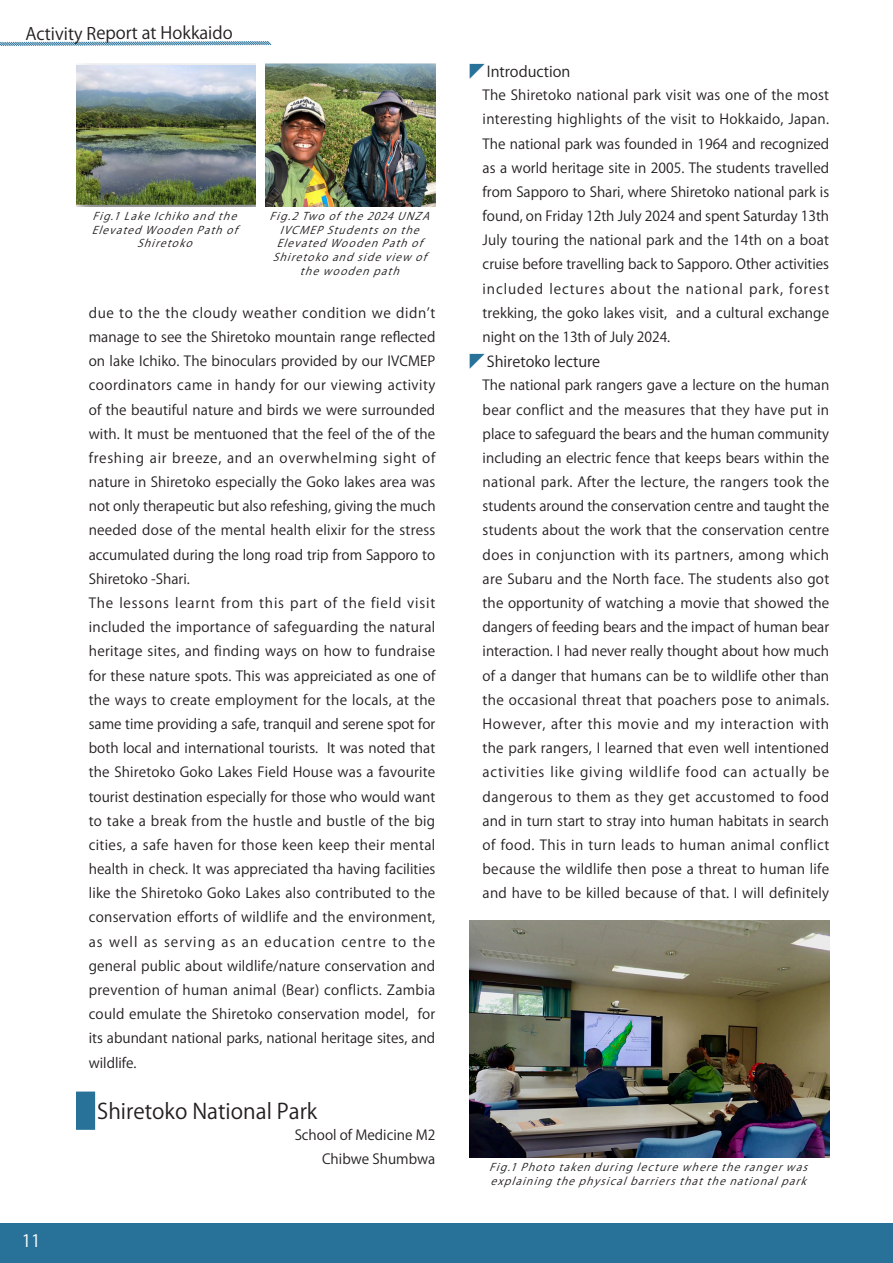
<style>
.page{position:relative;width:893px;height:1263px;background:#fff}
.page>*{position:absolute;margin:0;border:0;box-sizing:border-box;transform-origin:0 0}
.見出し2_blue{font:21.3px "Koz Go Pr 6 N";color:#231f20}
.t1{font:16.95px "Koz Go Pr 6 N";letter-spacing:-.005em;color:#231f20}
.t2{font:16.95px "Koz Go Pr 6 N";color:#fff}
.t3{font:14.85px "Koz Go Pr 6 N";color:#231f20}
.本文２段組{font:13.8px/24.2px "Koz Go Pr 6 N";color:#231f20;text-align:justify}
.レポート本文_所属氏名{font:13.8px "Koz Go Pr 6 N";color:#231f20}
.写真キャプション{font:italic 10.65px/13.8px "Koz Go Pr 6 N";color:#231f20;text-align:center}
.s1{color:#28729a}
</style>
<div class="page">
<svg style="left:0;top:41px;width:272px;height:5px"></svg>
<div style="left:0;top:1223px;width:893px;height:40px;background:#28729a"></div>
<div style="left:76px;top:1091px;width:19px;height:39px;background:#28729a"></div>
<img style="left:77px;top:64px;width:178px;height:142px">
<img style="left:266px;top:64px;width:170px;height:142px">
<img style="left:470px;top:921px;width:359px;height:237px">
<p class="t1" style="left:26px;top:24px;width:209px">Activity Report at Hokkaido</p>
<p class="写真キャプション" style="left:92px;top:209px;width:154px">Fig.1 Lake Ichiko and the<br>Elevated Wooden Path of<br>Shiretoko</p>
<p class="写真キャプション" style="left:270px;top:209px;width:168px">Fig.2 Two of the 2024 UNZA<br>IVCMEP Students on the<br>Elevated Wooden Path of<br>Shiretoko and side view of the wooden path</p>
<p class="t2" style="left:22px;top:1231px;width:20px">11</p>
<p class="本文２段組" style="left:89px;top:301px;width:348px">due to the the cloudy weather condition we didn’t manage to see the Shiretoko mountain range reflected on lake Ichiko. The binoculars provided by our IVCMEP coordinators came in handy for our viewing activity of the beautiful nature and birds we were surrounded with. It must be mentuoned that the feel of the of the freshing air breeze, and an overwhelming sight of nature in Shiretoko especially the Goko lakes area was not only therapeutic but also refeshing, giving the much needed dose of the mental health elixir for the stress accumulated during the long road trip from Sapporo to Shiretoko -Shari.</p>
<p class="本文２段組" style="left:89px;top:591px;width:348px">The lessons learnt from this part of the field visit included the importance of safeguarding the natural heritage sites, and finding ways on how to fundraise for these nature spots. This was appreiciated as one of the ways to create employment for the locals, at the same time providing a safe, tranquil and serene spot for both local and international tourists. It was noted that the Shiretoko Goko Lakes Field House was a favourite tourist destination especially for those who would want to take a break from the hustle and bustle of the big cities, a safe haven for those keen keep their mental health in check. It was appreciated tha having facilities like the Shiretoko Goko Lakes also contributed to the conservation efforts of wildlife and the environment, as well as serving as an education centre to the general public about wildlife/nature conservation and prevention of human animal (Bear) conflicts. Zambia could emulate the Shiretoko conservation model, for its abundant national parks, national heritage sites, and wildlife.</p>
<p class="見出し2_blue" style="left:97px;top:1099px;width:222px">Shiretoko National Park</p>
<p class="レポート本文_所属氏名" style="left:295px;top:1127px;width:142px">School of Medicine M2</p>
<p class="レポート本文_所属氏名" style="left:322px;top:1151px;width:115px">Chibwe Shumbwa</p>
<p class="t3" style="left:470px;top:63px;width:102px"><span class="s1">◤</span>Introduction</p>
<p class="本文２段組" style="left:483px;top:83px;width:348px">The Shiretoko national park visit was one of the most interesting highlights of the visit to Hokkaido, Japan.<br>The national park was founded in 1964 and recognized as a world heritage site in 2005. The students travelled from Sapporo to Shari, where Shiretoko national park is found, on Friday 12th July 2024 and spent Saturday 13th July touring the national park and the 14th on a boat cruise before travelling back to Sapporo. Other activities included lectures about the national park, forest trekking, the goko lakes visit, and a cultural exchange night on the 13th of July 2024.</p>
<p class="t3" style="left:470px;top:353px;width:132px"><span class="s1">◤</span>Shiretoko lecture</p>
<p class="本文２段組" style="left:483px;top:373px;width:348px">The national park rangers gave a lecture on the human bear conflict and the measures that they have put in place to safeguard the bears and the human community including an electric fence that keeps bears within the national park. After the lecture, the rangers took the students around the conservation centre and taught the students about the work that the conservation centre does in conjunction with its partners, among which are Subaru and the North face. The students also got the opportunity of watching a movie that showed the dangers of feeding bears and the impact of human bear interaction. I had never really thought about how much of a danger that humans can be to wildlife other than the occasional threat that poachers pose to animals.<br>However, after this movie and my interaction with the park rangers, I learned that even well intentioned activities like giving wildlife food can actually be dangerous to them as they get accustomed to food and in turn start to stray into human habitats in search of food. This in turn leads to human animal conflict because the wildlife then pose a threat to human life and have to be killed because of that. I will definitely</p>
<p class="写真キャプション" style="left:489px;top:1161px;width:326px;text-align:left">Fig.1 Photo taken during lecture where the ranger was explaining the physical barriers that the national park</p>
</div>
